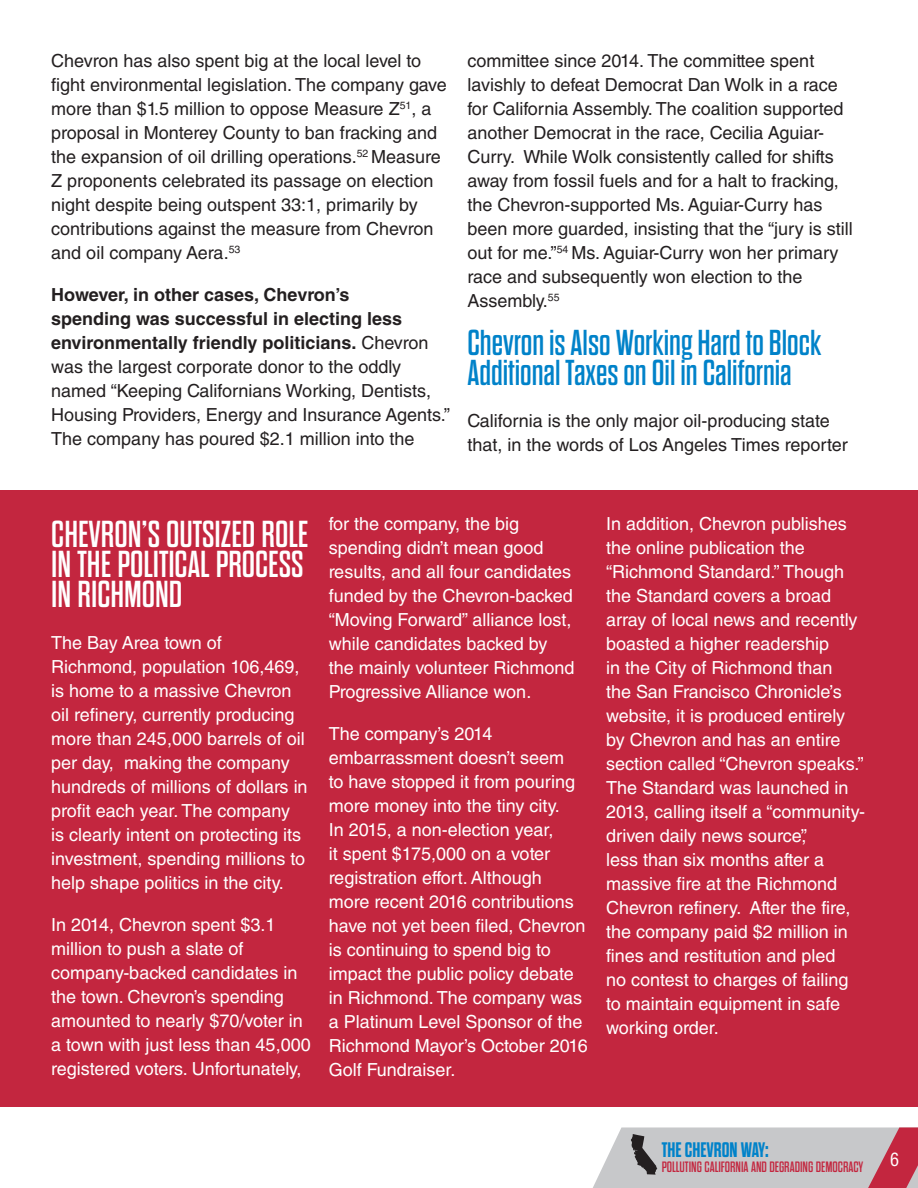
<style>
.page{position:relative;width:918px;height:1188px;background:#fff}
.page>*{position:absolute;margin:0;border:0;box-sizing:border-box;transform-origin:0 0}
.t1{font:37.5px/30px "Dharma Gothic E";color:#fff}
.t2{font:36px/30px "Dharma Gothic E";color:#0082c9}
.t3{font:700 21px "Dharma Gothic E";color:#0082c9}
.t4{font:18px/24px "Helvetica LT Std";color:#fff}
.t5{font:18px/24px "Helvetica LT Std";color:#231f20}
.t6{font:condensed 18px "Helvetica LT Std";color:#fff}
.t7{font:15px "Dharma Gothic E";color:#c3263f}
.s1{font-weight:700}
</style>
<div class="page">
<svg style="left:593px;top:1127px;width:325px;height:61px;background:#c5b6ba"></svg>
<div style="left:0;top:490px;width:918px;height:617px;background:#c3263f"></div>
<p class="t5" style="left:51px;top:48px;width:397px">Chevron has also spent big at the local level to fight environmental legislation. The company gave more than $1.5 million to oppose Measure Z<sup>51</sup>, a proposal in Monterey County to ban fracking and the expansion of oil drilling operations.<sup>52</sup> Measure Z proponents celebrated its passage on election night despite being outspent 33:1, primarily by contributions against the measure from Chevron and oil company Aera.<sup>53</sup></p>
<p class="t5" style="left:51px;top:283px;width:400px"><span class="s1">However, in other cases, Chevron’s<br>spending was successful in electing less environmentally friendly politicians.</span> Chevron was the largest corporate donor to the oddly named “Keeping Californians Working, Dentists, Housing Providers, Energy and Insurance Agents.” The company has poured $2.1 million into the</p>
<p class="t5" style="left:467px;top:49px;width:387px">committee since 2014. The committee spent lavishly to defeat Democrat Dan Wolk in a race for California Assembly. The coalition supported another Democrat in the race, Cecilia Aguiar-Curry. While Wolk consistently called for shifts away from fossil fuels and for a halt to fracking, the Chevron-supported Ms. Aguiar-Curry has been more guarded, insisting that the “jury is still out for me.”<sup>54</sup> Ms. Aguiar-Curry won her primary race and subsequently won election to the Assembly.<sup>55</sup></p>
<h2 class="t2" style="left:467px;top:328px;width:356px">Chevron is Also Working Hard to Block<br>Additional Taxes on Oil in California</h2>
<p class="t5" style="left:467px;top:409px;width:382px">California is the only major oil-producing state that, in the words of Los Angeles Times reporter</p>
<h1 class="t1" style="left:51px;top:520px;width:258px">CHEVRON’S OUTSIZED ROLE<br>IN THE POLITICAL PROCESS<br>IN RICHMOND</h1>
<p class="t4" style="left:51px;top:631px;width:258px">The Bay Area town of<br>Richmond, population 106,469, is home to a massive Chevron oil refinery, currently producing more than 245,000 barrels of oil per day, making the company hundreds of millions of dollars in profit each year. The company is clearly intent on protecting its investment, spending millions to help shape politics in the city.</p>
<p class="t4" style="left:51px;top:913px;width:261px">In 2014, Chevron spent $3.1 million to push a slate of company-backed candidates in the town. Chevron’s spending amounted to nearly $70/voter in a town with just less than 45,000 registered voters. Unfortunately,</p>
<p class="t4" style="left:329px;top:512px;width:247px">for the company, the big spending didn’t mean good results, and all four candidates funded by the Chevron-backed “Moving Forward” alliance lost, while candidates backed by the mainly volunteer Richmond<br>Progressive Alliance won.</p>
<p class="t4" style="left:329px;top:722px;width:261px">The company’s 2014 embarrassment doesn’t seem<br>to have stopped it from pouring more money into the tiny city.<br>In 2015, a non-election year,<br>it spent $175,000 on a voter registration effort. Although<br>more recent 2016 contributions have not yet been filed, Chevron is continuing to spend big to impact the public policy debate in Richmond. The company was a Platinum Level Sponsor of the<br>Richmond Mayor’s October 2016<br>Golf Fundraiser.</p>
<p class="t4" style="left:606px;top:512px;width:260px">In addition, Chevron publishes the online publication the “Richmond Standard.” Though the Standard covers a broad array of local news and recently boasted a higher readership<br>in the City of Richmond than<br>the San Francisco Chronicle’s website, it is produced entirely by Chevron and has an entire section called “Chevron speaks.”<br>The Standard was launched in<br>2013, calling itself a “community&shy;driven daily news source”,<br>less than six months after a massive fire at the Richmond<br>Chevron refinery. After the fire, the company paid $2 million in fines and restitution and pled<br>no contest to charges of failing to maintain equipment in safe working order.</p>
<p class="t3" style="left:662px;top:1140px;width:108px">THE CHEVRON WAY:</p>
<p class="t7" style="left:662px;top:1160px;width:203px">POLLUTING CALIFORNIA AND DEGRADING DEMOCRACY</p>
<p class="t6" style="left:890px;top:1148px;width:10px">6</p>
</div>
